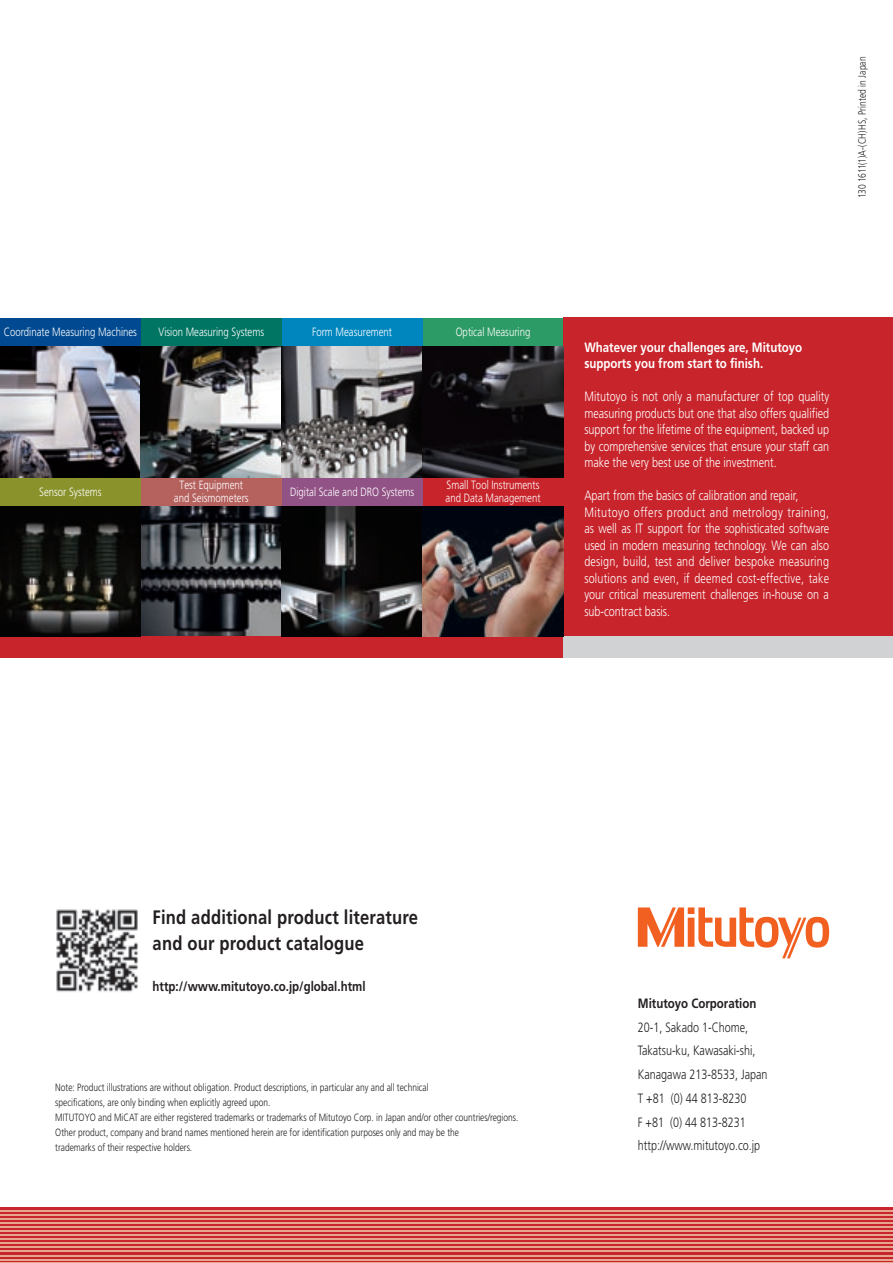
<style>
.page{position:relative;width:893px;height:1263px;background:#fff}
.page>*{position:absolute;margin:0;border:0;box-sizing:border-box;transform-origin:0 0}
.t1{font:700 19.5px/25.5px "Mitutoyo Frutiger";letter-spacing:.01em;color:#231f20}
.t2{font:300 13.5px/16.5px "Mitutoyo Frutiger";color:#fff;text-align:justify}
.t3{font:300 13.5px/23.7px "Mitutoyo Frutiger";color:#231f20}
.t4{font:700 13.5px/16.5px "Mitutoyo Frutiger";color:#fff}
.t5{font:700 13.5px "Mitutoyo Frutiger";color:#231f20}
.t6{font:300 12px/13.5px "Mitutoyo Frutiger";color:#fff;text-align:center}
.t7{font:300 10.65px "Mitutoyo Frutiger";letter-spacing:.01em;color:#231f20}
.t8{font:300 10.5px/15px "Mitutoyo Frutiger";color:#231f20}
</style>
<div class="page">
<img style="left:141px;top:506px;width:141px;height:131px">
<svg style="left:0;top:1208px;width:893px;height:54px;background:#cc373a"></svg>
<hr style="left:0;top:1210px;width:893px;height:2px;background:#e6a58e">
<hr style="left:0;top:1214px;width:893px;height:2px;background:#e6a58e">
<hr style="left:0;top:1218px;width:893px;height:2px;background:#e6a58e">
<hr style="left:0;top:1222px;width:893px;height:2px;background:#e6a58e">
<hr style="left:0;top:1226px;width:893px;height:2px;background:#e6a58e">
<hr style="left:0;top:1230px;width:893px;height:2px;background:#e6a58e">
<hr style="left:0;top:1234px;width:893px;height:2px;background:#e6a58e">
<hr style="left:0;top:1238px;width:893px;height:2px;background:#e6a58e">
<hr style="left:0;top:1243px;width:893px;height:1px;background:#e6a58e">
<hr style="left:0;top:1247px;width:893px;height:1px;background:#e6a58e">
<hr style="left:0;top:1251px;width:893px;height:1px;background:#e6a58e">
<hr style="left:0;top:1255px;width:893px;height:1px;background:#e6a58e">
<hr style="left:0;top:1259px;width:893px;height:1px;background:#e6a58e">
<hr style="left:0;top:1262px;width:893px;height:1px;background:#e6a58e">
<div style="left:0;top:318px;width:141px;height:29px;background:#014990"></div>
<div style="left:0;top:477px;width:141px;height:29px;background:#8a922b"></div>
<div style="left:0;top:637px;width:563px;height:21px;background:#c8242b"></div>
<div style="left:141px;top:318px;width:141px;height:29px;background:#007563"></div>
<div style="left:141px;top:477px;width:141px;height:29px;background:#b5625f"></div>
<div style="left:282px;top:318px;width:141px;height:29px;background:#0086be"></div>
<div style="left:282px;top:477px;width:141px;height:29px;background:#915285"></div>
<div style="left:423px;top:318px;width:140px;height:29px;background:#2d9b65"></div>
<div style="left:423px;top:477px;width:140px;height:29px;background:#c8242b"></div>
<div style="left:563px;top:318px;width:330px;height:321px;background:#c8242b"></div>
<div style="left:563px;top:637px;width:330px;height:21px;background:#d1d2d4"></div>
<img style="left:0;top:347px;width:141px;height:130px">
<svg style="left:0;top:506px;width:141px;height:131px;background:#1c1b19"></svg>
<svg style="left:141px;top:347px;width:141px;height:130px;background:#686969"></svg>
<svg style="left:282px;top:347px;width:141px;height:130px;background:#7c7b7c"></svg>
<svg style="left:282px;top:506px;width:141px;height:131px;background:#2c2c2d"></svg>
<svg style="left:423px;top:347px;width:140px;height:130px;background:#1b191c"></svg>
<img style="left:56px;top:909px;width:82px;height:83px">
<svg style="left:638px;top:907px;width:191px;height:51px"></svg>
<img style="left:423px;top:506px;width:140px;height:131px">
<p class="t7" style="left:856px;top:198px;width:144px;rotate:-90deg">130 1611(1)A-(CH)HS, Printed in Japan</p>
<p class="t6" style="left:4px;top:325px;width:135px">Coordinate Measuring Machines</p>
<p class="t6" style="left:159px;top:325px;width:107px">Vision Measuring Systems</p>
<p class="t6" style="left:312px;top:325px;width:81px">Form Measurement</p>
<p class="t6" style="left:456px;top:325px;width:76px">Optical Measuring</p>
<p class="t6" style="left:39px;top:485px;width:64px">Sensor Systems</p>
<p class="t6" style="left:174px;top:478px;width:76px">Test Equipment and Seismometers</p>
<p class="t6" style="left:290px;top:485px;width:126px">Digital Scale and DRO Systems</p>
<p class="t6" style="left:446px;top:478px;width:96px;text-align:left">Small Tool Instruments and Data Management</p>
<p class="t4" style="left:584px;top:339px;width:219px">Whatever your challenges are, Mitutoyo supports you from start to finish.</p>
<p class="t2" style="left:584px;top:389px;width:246px">Mitutoyo is not only a manufacturer of top quality measuring products but one that also offers qualified support for the lifetime of the equipment, backed up by comprehensive services that ensure your staff can make the very best use of the investment.</p>
<p class="t2" style="left:584px;top:488px;width:246px;text-align:left">Apart from the basics of calibration and repair, Mitutoyo offers product and metrology training, as well as IT support for the sophisticated software used in modern measuring technology. We can also design, build, test and deliver bespoke measuring solutions and even, if deemed cost-effective, take your critical measurement challenges in-house on a sub-contract basis.</p>
<h1 class="t1" style="left:153px;top:904px;width:267px">Find additional product literature and our product catalogue</h1>
<p class="t5" style="left:153px;top:978px;width:214px">http://www.mitutoyo.co.jp/global.html</p>
<p class="t8" style="left:55px;top:1080px;width:465px">Note: Product illustrations are without obligation. Product descriptions, in particular any and all technical<br>specifications, are only binding when explicitly agreed upon.<br>MITUTOYO and MiCAT are either registered trademarks or trademarks of Mitutoyo Corp. in Japan and/or other countries/regions.<br>Other product, company and brand names mentioned herein are for identification purposes only and may be the<br>trademarks of their respective holders.</p>
<p class="t5" style="left:638px;top:995px;width:120px">Mitutoyo Corporation</p>
<p class="t3" style="left:638px;top:1015px;width:131px">20-1, Sakado 1-Chome,<br>Takatsu-ku, Kawasaki-shi,<br>Kanagawa 213-8533, Japan<br>T +81 (0) 44 813-8230<br>F +81 (0) 44 813-8231 http://www.mitutoyo.co.jp</p>
</div>
